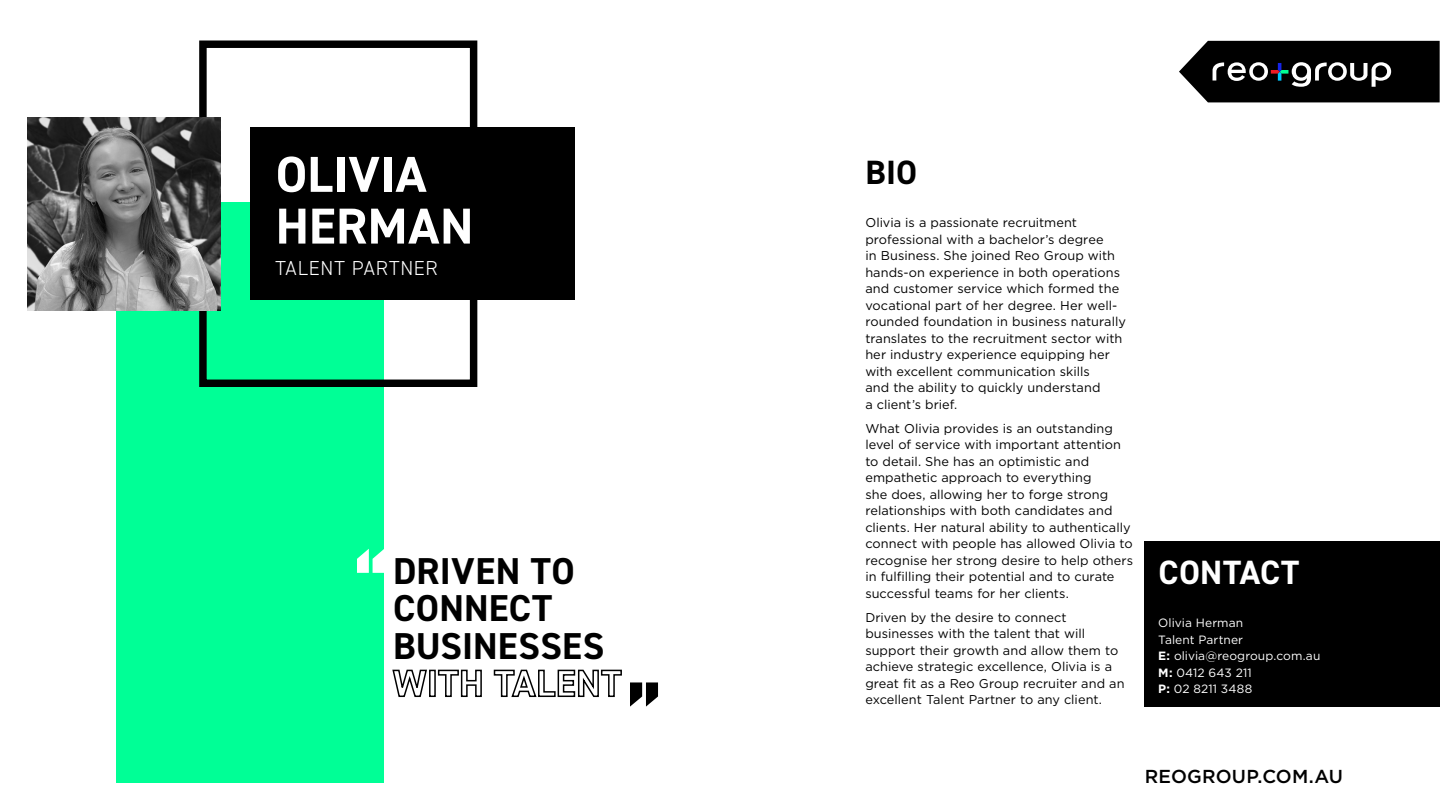
<style>
.page{position:relative;width:1440px;height:810px;background:#fff}
.page>*{position:absolute;margin:0;border:0;box-sizing:border-box;transform-origin:0 0}
.t1{font:700 50.62px/51.8px "DIN2014";letter-spacing:.01em;color:#fff}
.t2{font:700 37.5px/37.5px "DIN2014";letter-spacing:.015em;color:#000}
.t3{font:700 33.75px "DIN2014";letter-spacing:.01em;color:#fff}
.t4{font:700 33.75px "DIN2014";color:#000}
.t5{font:300 20.25px "DIN2014";letter-spacing:.045em;color:#fff}
.t6{font:500 18.75px "Gotham";letter-spacing:.01em;color:#000}
.t7{font:12.75px/16.5px "Gotham";letter-spacing:.005em;color:#000}
.t8{font:12px/16.5px "Gotham";letter-spacing:.005em;color:#fff}
.s1{font-weight:700}
</style>
<div class="page">
<svg style="left:1179px;top:41px;width:261px;height:61px;background:#232424"></svg>
<div style="left:116px;top:202px;width:268px;height:581px;background:#00ff96"></div>
<div style="left:199px;top:41px;width:278px;height:346px;border:7px solid #000"></div>
<div style="left:250px;top:127px;width:325px;height:173px;background:#000"></div>
<div style="left:1145px;top:541px;width:295px;height:166px;background:#000"></div>
<svg style="left:357px;top:549px;width:27px;height:24px"></svg>
<svg style="left:630px;top:682px;width:28px;height:25px"></svg>
<img style="left:27px;top:117px;width:193px;height:193px">
<h1 class="t1" style="left:276px;top:148px;width:199px">OLIVIA<br>HERMAN</h1>
<h3 class="t5" style="left:276px;top:256px;width:164px">TALENT PARTNER</h3>
<h2 class="t2" style="left:393px;top:552px;width:230px">DRIVEN TO<br>CONNECT<br>BUSINESSES<br>WITH TALENT</h2>
<h3 class="t4" style="left:866px;top:150px;width:53px">BIO</h3>
<p class="t7" style="left:865px;top:214px;width:262px">Olivia is a passionate recruitment professional with a bachelor’s degree<br>in Business. She joined Reo Group with hands-on experience in both operations and customer service which formed the vocational part of her degree. Her well&shy;rounded foundation in business naturally translates to the recruitment sector with her industry experience equipping her with excellent communication skills<br>and the ability to quickly understand<br>a client’s brief.</p>
<p class="t7" style="left:865px;top:420px;width:269px">What Olivia provides is an outstanding level of service with important attention to detail. She has an optimistic and empathetic approach to everything<br>she does, allowing her to forge strong relationships with both candidates and clients. Her natural ability to authentically connect with people has allowed Olivia to recognise her strong desire to help others in fulfilling their potential and to curate successful teams for her clients.</p>
<p class="t7" style="left:865px;top:609px;width:261px">Driven by the desire to connect businesses with the talent that will support their growth and allow them to achieve strategic excellence, Olivia is a great fit as a Reo Group recruiter and an excellent Talent Partner to any client.</p>
<h3 class="t3" style="left:1158px;top:550px;width:142px">CONTACT</h3>
<p class="t8" style="left:1158px;top:614px;width:164px">Olivia Herman<br>Talent Partner<br><span class="s1">E:</span> olivia@reogroup.com.au<br><span class="s1">M:</span> 0412 643 211<br><span class="s1">P:</span> 02 8211 3488</p>
<h3 class="t6" style="left:1145px;top:766px;width:200px">REOGROUP.COM.AU</h3>
</div>
